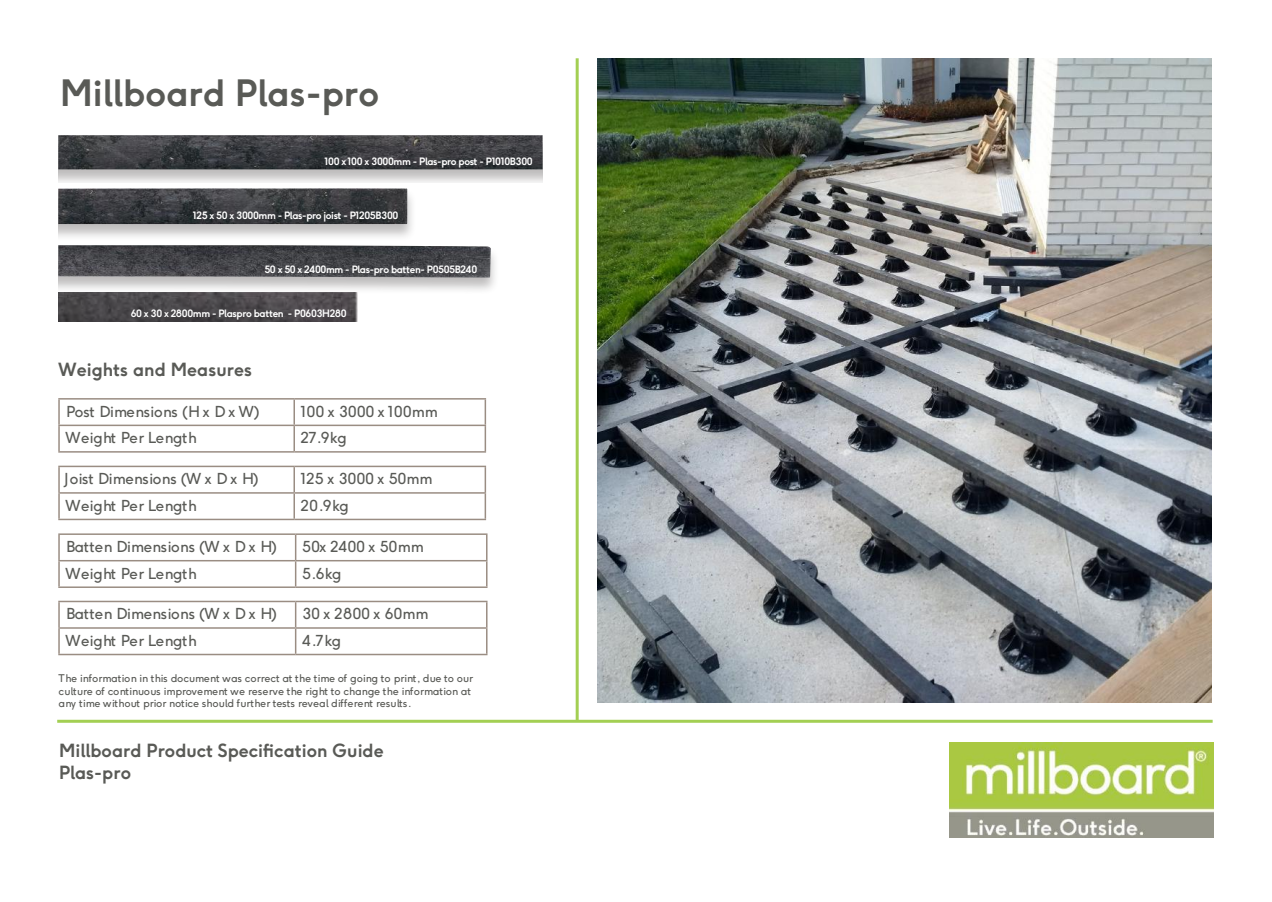
<style>
.page{position:relative;width:1272px;height:902px;background:#fff}
.page>*{position:absolute;margin:0;border:0;box-sizing:border-box;transform-origin:0 0}
.t1{font:700 36px "F37 Ginger";color:#595a56}
.t2{font:700 18px/21.6px "F37 Ginger";color:#595a56}
.t3{font:15px "F37 Ginger";color:#595a56}
.t4{font:10.5px/12.6px "F37 Ginger";color:#595a56}
.t5{font:700 10.05px "F37 Ginger";letter-spacing:-.04em;color:#fff}
</style>
<div class="page">
<div style="left:58px;top:135px;width:484px;height:47px;background:#241f1f;opacity:.3"></div>
<img style="left:58px;top:135px;width:484px;height:34px">
<hr style="left:57px;top:719px;width:1155px;height:3px;background:#a3cf53">
<hr style="left:58px;top:426px;width:2px;height:25px;background:#9a8d83">
<hr style="left:58px;top:451px;width:236px;height:1px;background:#9a8d83">
<hr style="left:293px;top:426px;width:2px;height:25px;background:#9a8d83">
<hr style="left:484px;top:426px;width:2px;height:25px;background:#9a8d83">
<hr style="left:294px;top:451px;width:192px;height:1px;background:#9a8d83">
<hr style="left:58px;top:398px;width:236px;height:1px;background:#9a8d83">
<hr style="left:58px;top:399px;width:2px;height:25px;background:#9a8d83">
<hr style="left:58px;top:424px;width:236px;height:2px;background:#9a8d83">
<hr style="left:294px;top:398px;width:192px;height:1px;background:#9a8d83">
<hr style="left:293px;top:399px;width:2px;height:25px;background:#9a8d83">
<hr style="left:484px;top:399px;width:2px;height:25px;background:#9a8d83">
<hr style="left:294px;top:424px;width:192px;height:2px;background:#9a8d83">
<img style="left:949px;top:743px;width:264px;height:94px">
<hr style="left:575px;top:58px;width:3px;height:662px;background:#a3cf53">
<img style="left:597px;top:58px;width:614px;height:644px">
<div style="left:58px;top:244px;width:441px;height:51px;background:#241f1f;opacity:.3"></div>
<img style="left:58px;top:245px;width:432px;height:32px">
<div style="left:58px;top:188px;width:358px;height:52px;background:#241f1f;opacity:.3"></div>
<img style="left:58px;top:188px;width:349px;height:36px">
<img style="left:58px;top:292px;width:300px;height:29px">
<hr style="left:58px;top:493px;width:2px;height:25px;background:#9a8d83">
<hr style="left:58px;top:518px;width:236px;height:2px;background:#9a8d83">
<hr style="left:293px;top:493px;width:2px;height:25px;background:#9a8d83">
<hr style="left:484px;top:493px;width:2px;height:25px;background:#9a8d83">
<hr style="left:294px;top:518px;width:192px;height:2px;background:#9a8d83">
<hr style="left:58px;top:465px;width:236px;height:2px;background:#9a8d83">
<hr style="left:58px;top:467px;width:2px;height:25px;background:#9a8d83">
<hr style="left:58px;top:492px;width:236px;height:1px;background:#9a8d83">
<hr style="left:294px;top:465px;width:192px;height:2px;background:#9a8d83">
<hr style="left:293px;top:467px;width:2px;height:25px;background:#9a8d83">
<hr style="left:484px;top:467px;width:2px;height:25px;background:#9a8d83">
<hr style="left:294px;top:492px;width:192px;height:1px;background:#9a8d83">
<hr style="left:58px;top:561px;width:2px;height:25px;background:#9a8d83">
<hr style="left:58px;top:586px;width:238px;height:2px;background:#9a8d83">
<hr style="left:296px;top:586px;width:191px;height:2px;background:#9a8d83">
<hr style="left:58px;top:533px;width:238px;height:2px;background:#9a8d83">
<hr style="left:58px;top:535px;width:2px;height:25px;background:#9a8d83">
<hr style="left:58px;top:560px;width:238px;height:1px;background:#9a8d83">
<hr style="left:296px;top:533px;width:191px;height:2px;background:#9a8d83">
<svg style="left:295px;top:535px;width:1px;height:51px"></svg>
<svg style="left:486px;top:535px;width:1px;height:51px"></svg>
<hr style="left:296px;top:560px;width:191px;height:1px;background:#9a8d83">
<hr style="left:58px;top:628px;width:2px;height:25px;background:#9a8d83">
<hr style="left:58px;top:653px;width:238px;height:2px;background:#9a8d83">
<hr style="left:296px;top:653px;width:191px;height:2px;background:#9a8d83">
<hr style="left:58px;top:600px;width:238px;height:2px;background:#9a8d83">
<hr style="left:58px;top:602px;width:2px;height:25px;background:#9a8d83">
<hr style="left:58px;top:627px;width:238px;height:1px;background:#9a8d83">
<hr style="left:296px;top:600px;width:191px;height:2px;background:#9a8d83">
<svg style="left:295px;top:602px;width:1px;height:51px"></svg>
<svg style="left:486px;top:602px;width:1px;height:51px"></svg>
<hr style="left:296px;top:627px;width:191px;height:1px;background:#9a8d83">
<h1 class="t1" style="left:60px;top:69px;width:320px">Millboard Plas-pro</h1>
<p class="t5" style="left:324px;top:154px;width:210px">100 x 100 x 3000mm - Plas-pro post - P1010B300</p>
<p class="t5" style="left:193px;top:209px;width:207px">125 x 50 x 3000mm - Plas-pro joist - P1205B300</p>
<p class="t5" style="left:264px;top:262px;width:214px">50 x 50 x 2400mm - Plas-pro batten- P0505B240</p>
<p class="t5" style="left:131px;top:307px;width:217px">60 x 30 x 2800mm - Plaspro batten - P0603H280</p>
<p class="t2" style="left:58px;top:358px;width:195px">Weights and Measures</p>
<p class="t3" style="left:65px;top:402px;width:196px">Post Dimensions (H x D x W)</p>
<p class="t3" style="left:300px;top:402px;width:138px">100 x 3000 x 100mm</p>
<p class="t3" style="left:65px;top:428px;width:132px">Weight Per Length</p>
<p class="t3" style="left:300px;top:428px;width:47px">27.9kg</p>
<p class="t3" style="left:65px;top:469px;width:195px">Joist Dimensions (W x D x H)</p>
<p class="t3" style="left:300px;top:469px;width:133px">125 x 3000 x 50mm</p>
<p class="t3" style="left:65px;top:496px;width:132px">Weight Per Length</p>
<p class="t3" style="left:300px;top:496px;width:49px">20.9kg</p>
<p class="t3" style="left:65px;top:537px;width:213px">Batten Dimensions (W x D x H)</p>
<p class="t3" style="left:302px;top:537px;width:122px">50x 2400 x 50mm</p>
<p class="t3" style="left:65px;top:563px;width:132px">Weight Per Length</p>
<p class="t3" style="left:302px;top:563px;width:41px">5.6kg</p>
<p class="t3" style="left:65px;top:604px;width:213px">Batten Dimensions (W x D x H)</p>
<p class="t3" style="left:302px;top:604px;width:127px">30 x 2800 x 60mm</p>
<p class="t3" style="left:65px;top:631px;width:132px">Weight Per Length</p>
<p class="t3" style="left:302px;top:631px;width:40px">4.7kg</p>
<p class="t4" style="left:58px;top:671px;width:415px">The information in this document was correct at the time of going to print, due to our culture of continuous improvement we reserve the right to change the information at any time without prior notice should further tests reveal different results.</p>
<p class="t2" style="left:59px;top:739px;width:326px">Millboard Product Specification Guide<br>Plas-pro</p>
</div>
